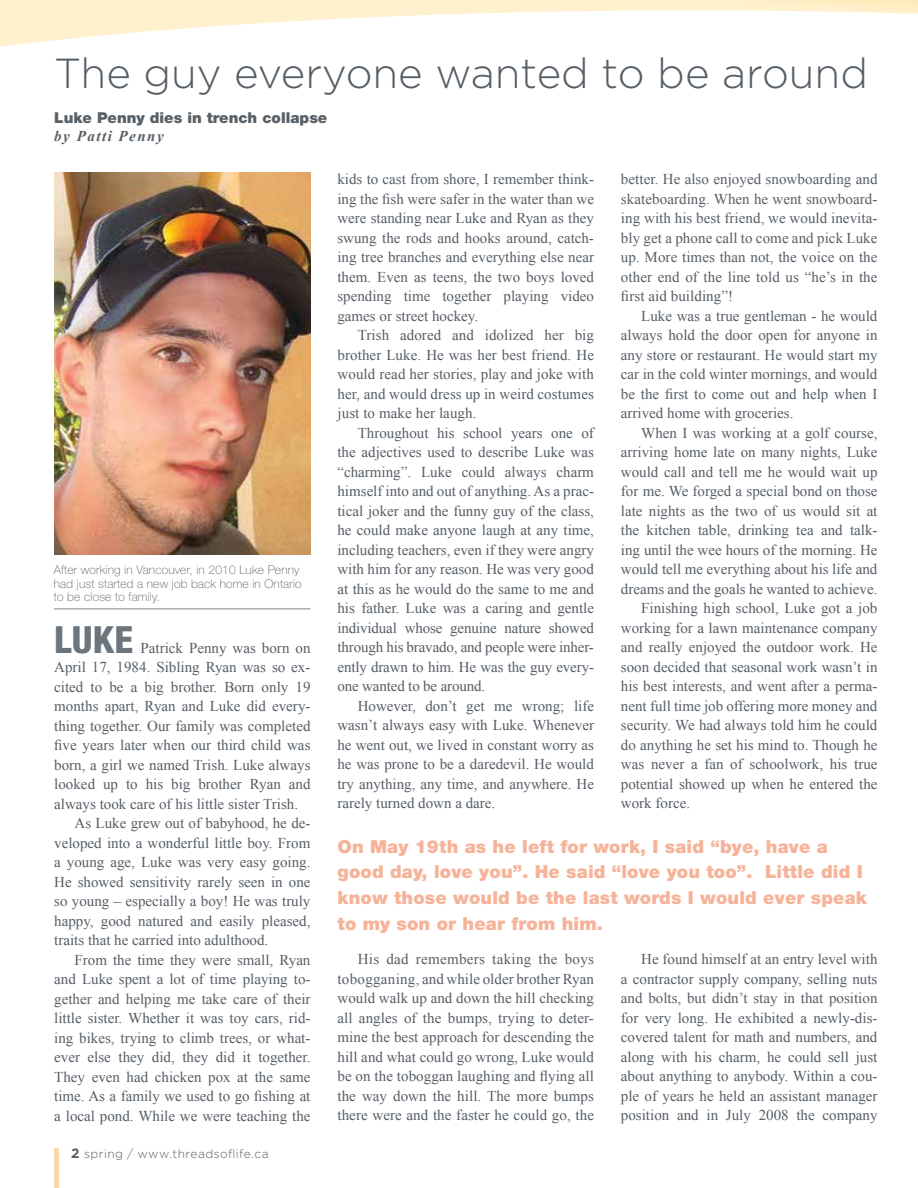
<style>
.page{position:relative;width:918px;height:1188px;background:#fff}
.page>*{position:absolute;margin:0;border:0;box-sizing:border-box;transform-origin:0 0}
.t1{font:300 42px "Gotham";color:#565e66}
.t2{font:800 condensed 37.5px "Helvetica Neue LT Pro";color:#6c747c}
.t3{font:900 18px/25.5px "Helvetica Neue";letter-spacing:.01em;color:#f6b399}
.t4{font:15px/19.5px "Times New Roman";color:#565e66;text-align:justify}
.t5{font:900 15px "Helvetica Neue";color:#586067}
.t6{font:italic 700 15px "Times New Roman";letter-spacing:.1em;color:#565e66}
.t7{font:100 12px/13.5px "Helvetica Neue";letter-spacing:.015em;color:#565e66}
.t8{font:300 12px "Gotham";letter-spacing:.035em;color:#565e66}
.s1{font-weight:700;font-size:13.5px}
</style>
<div class="page">
<svg style="left:0;top:0;width:918px;height:47px"></svg>
<img style="left:54px;top:172px;width:256px;height:382px">
<div style="left:54px;top:1148px;width:5px;height:40px;background:#fed8aa"></div>
<hr style="left:54px;top:609px;width:256px;height:1px;background:#565e66">
<h1 class="t1" style="left:54px;top:46px;width:815px">The guy everyone wanted to be around</h1>
<p class="t5" style="left:54px;top:109px;width:275px">Luke Penny dies in trench collapse</p>
<p class="t6" style="left:54px;top:126px;width:111px">by Patti Penny</p>
<p class="t7" style="left:54px;top:563px;width:249px">After working in Vancouver, in 2010 Luke Penny had just started a new job back home in Ontario to be close to family.</p>
<h2 class="t2" style="left:54px;top:616px;width:81px">LUKE</h2>
<p class="t4" style="left:141px;top:638px;width:171px">Patrick Penny was born on</p>
<p class="t4" style="left:54px;top:657px;width:258px">April 17, 1984. Sibling Ryan was so ex-</p>
<p class="t4" style="left:54px;top:677px;width:258px">cited to be a big brother. Born only 19</p>
<p class="t4" style="left:54px;top:696px;width:258px">months apart, Ryan and Luke did every-</p>
<p class="t4" style="left:54px;top:716px;width:258px">thing together. Our family was completed</p>
<p class="t4" style="left:54px;top:735px;width:258px">five years later when our third child was</p>
<p class="t4" style="left:54px;top:755px;width:258px">born, a girl we named Trish. Luke always</p>
<p class="t4" style="left:54px;top:774px;width:258px">looked up to his big brother Ryan and</p>
<p class="t4" style="left:54px;top:794px;width:245px">always took care of his little sister Trish.</p>
<p class="t4" style="left:75px;top:813px;width:237px">As Luke grew out of babyhood, he de-</p>
<p class="t4" style="left:54px;top:833px;width:258px">veloped into a wonderful little boy. From</p>
<p class="t4" style="left:54px;top:852px;width:258px">a young age, Luke was very easy going.</p>
<p class="t4" style="left:54px;top:872px;width:258px">He showed sensitivity rarely seen in one</p>
<p class="t4" style="left:54px;top:891px;width:258px">so young – especially a boy! He was truly</p>
<p class="t4" style="left:54px;top:911px;width:258px">happy, good natured and easily pleased,</p>
<p class="t4" style="left:54px;top:930px;width:216px">traits that he carried into adulthood.</p>
<p class="t4" style="left:75px;top:950px;width:237px">From the time they were small, Ryan</p>
<p class="t4" style="left:54px;top:969px;width:258px">and Luke spent a lot of time playing to-</p>
<p class="t4" style="left:54px;top:989px;width:258px">gether and helping me take care of their</p>
<p class="t4" style="left:54px;top:1008px;width:258px">little sister. Whether it was toy cars, rid-</p>
<p class="t4" style="left:54px;top:1028px;width:258px">ing bikes, trying to climb trees, or what-</p>
<p class="t4" style="left:54px;top:1047px;width:258px">ever else they did, they did it together.</p>
<p class="t4" style="left:54px;top:1067px;width:258px">They even had chicken pox at the same</p>
<p class="t4" style="left:54px;top:1086px;width:258px">time. As a family we used to go fishing at</p>
<p class="t4" style="left:54px;top:1106px;width:258px">a local pond. While we were teaching the</p>
<p class="t8" style="left:71px;top:1146px;width:199px"><span class="s1">2</span> spring / www.threadsoflife.ca</p>
<p class="t4" style="left:337px;top:169px;width:258px">kids to cast from shore, I remember think&shy;ing the fish were safer in the water than we were standing near Luke and Ryan as they swung the rods and hooks around, catch&shy;ing tree branches and everything else near them. Even as teens, the two boys loved spending time together playing video games or street hockey.</p>
<p class="t4" style="left:337px;top:325px;width:258px;text-indent:20px">Trish adored and idolized her big brother Luke. He was her best friend. He would read her stories, play and joke with her, and would dress up in weird costumes just to make her laugh.</p>
<p class="t4" style="left:337px;top:423px;width:258px;text-indent:20px">Throughout his school years one of the adjectives used to describe Luke was “charming”. Luke could always charm himself into and out of anything. As a prac&shy;tical joker and the funny guy of the class, he could make anyone laugh at any time, including teachers, even if they were angry with him for any reason. He was very good at this as he would do the same to me and his father. Luke was a caring and gentle individual whose genuine nature showed through his bravado, and people were inher&shy;ently drawn to him. He was the guy every&shy;one wanted to be around.</p>
<p class="t4" style="left:337px;top:696px;width:258px;text-indent:20px">However, don’t get me wrong; life wasn’t always easy with Luke. Whenever he went out, we lived in constant worry as he was prone to be a daredevil. He would try anything, any time, and anywhere. He rarely turned down a dare.</p>
<p class="t4" style="left:621px;top:169px;width:258px">better. He also enjoyed snowboarding and skateboarding. When he went snowboard&shy;ing with his best friend, we would inevita&shy;bly get a phone call to come and pick Luke up. More times than not, the voice on the other end of the line told us “he’s in the first aid building”!</p>
<p class="t4" style="left:621px;top:306px;width:258px;text-indent:20px">Luke was a true gentleman - he would always hold the door open for anyone in any store or restaurant. He would start my car in the cold winter mornings, and would be the first to come out and help when I arrived home with groceries.</p>
<p class="t4" style="left:641px;top:423px;width:238px">When I was working at a golf course,</p>
<p class="t4" style="left:621px;top:442px;width:258px">arriving home late on many nights, Luke</p>
<p class="t4" style="left:621px;top:462px;width:258px">would call and tell me he would wait up</p>
<p class="t4" style="left:621px;top:481px;width:258px">for me. We forged a special bond on those</p>
<p class="t4" style="left:621px;top:501px;width:258px">late nights as the two of us would sit at</p>
<p class="t4" style="left:621px;top:520px;width:258px">the kitchen table, drinking tea and talk-</p>
<p class="t4" style="left:621px;top:540px;width:258px">ing until the wee hours of the morning. He</p>
<p class="t4" style="left:621px;top:559px;width:258px">would tell me everything about his life and</p>
<p class="t4" style="left:621px;top:579px;width:258px">dreams and the goals he wanted to achieve.</p>
<p class="t4" style="left:641px;top:598px;width:238px">Finishing high school, Luke got a job</p>
<p class="t4" style="left:621px;top:618px;width:258px">working for a lawn maintenance company</p>
<p class="t4" style="left:621px;top:637px;width:258px">and really enjoyed the outdoor work. He</p>
<p class="t4" style="left:621px;top:657px;width:258px">soon decided that seasonal work wasn’t in</p>
<p class="t4" style="left:621px;top:676px;width:258px">his best interests, and went after a perma-</p>
<p class="t4" style="left:621px;top:696px;width:258px">nent full time job offering more money and</p>
<p class="t4" style="left:621px;top:715px;width:258px">security. We had always told him he could</p>
<p class="t4" style="left:621px;top:735px;width:258px">do anything he set his mind to. Though he</p>
<p class="t4" style="left:621px;top:754px;width:258px">was never a fan of schoolwork, his true</p>
<p class="t4" style="left:621px;top:774px;width:258px">potential showed up when he entered the</p>
<p class="t4" style="left:621px;top:793px;width:71px">work force.</p>
<p class="t3" style="left:338px;top:834px;width:531px">On May 19th as he left for work, I said “bye, have a good day, love you”. He said “love you too”. Little did I know those would be the last words I would ever speak to my son or hear from him.</p>
<p class="t4" style="left:337px;top:949px;width:258px;text-indent:20px">His dad remembers taking the boys tobogganing, and while older brother Ryan would walk up and down the hill checking all angles of the bumps, trying to deter&shy;mine the best approach for descending the hill and what could go wrong, Luke would be on the toboggan laughing and flying all the way down the hill. The more bumps there were and the faster he could go, the</p>
<p class="t4" style="left:621px;top:949px;width:258px;text-indent:20px">He found himself at an entry level with a contractor supply company, selling nuts and bolts, but didn’t stay in that position for very long. He exhibited a newly-dis&shy;covered talent for math and numbers, and along with his charm, he could sell just about anything to anybody. Within a cou&shy;ple of years he held an assistant manager position and in July 2008 the company</p>
</div>
